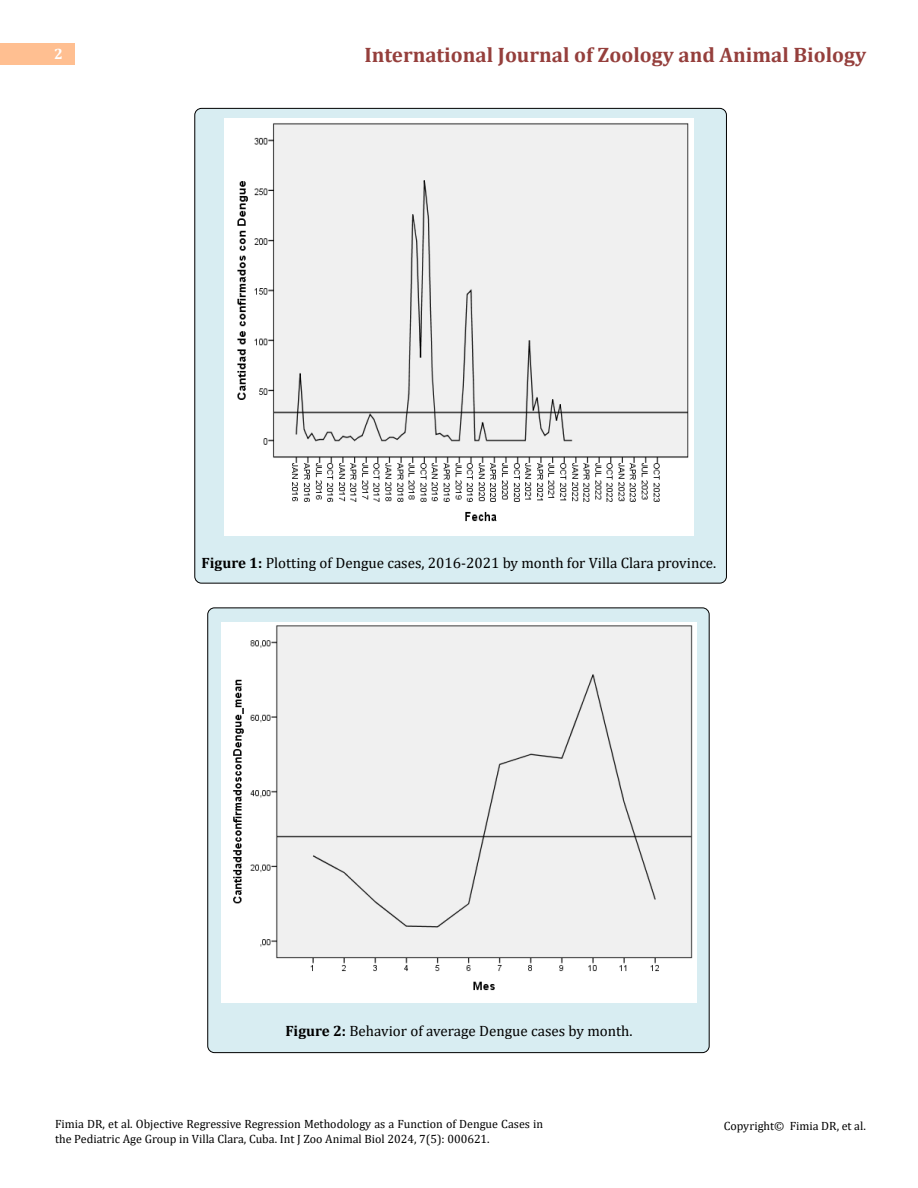
<style>
.page{position:relative;width:918px;height:1188px;background:#fff}
.page>*{position:absolute;margin:0;border:0;box-sizing:border-box;transform-origin:0 0}
.t1{font:700 21px "Cambria";color:#953f3c}
.t2{font:15px "Cambria";color:#000}
.t3{font:700 15px "Cambria";color:#fff}
.t4{font:12px/14.4px "Cambria";color:#000}
.s1{font-weight:700}
</style>
<div class="page">
<div style="left:0;top:43px;width:75px;height:21px;background:#ffbf91"></div>
<div style="left:208px;top:608px;width:501px;height:445px;background:#d8edf2;border-radius:7px"></div>
<div style="left:195px;top:108px;width:531px;height:475px;background:#d8edf2;border-radius:7px"></div>
<img style="left:225px;top:118px;width:468px;height:417px">
<img style="left:221px;top:622px;width:476px;height:381px">
<p class="t3" style="left:54px;top:44px;width:10px">2</p>
<h1 class="t1" style="left:364px;top:40px;width:503px">International Journal of Zoology and Animal Biology</h1>
<p class="t2" style="left:202px;top:554px;width:516px"><span class="s1">Figure 1:</span> Plotting of Dengue cases, 2016-2021 by month for Villa Clara province.</p>
<p class="t2" style="left:285px;top:1022px;width:349px"><span class="s1">Figure 2:</span> Behavior of average Dengue cases by month.</p>
<p class="t4" style="left:55px;top:1117px;width:490px">Fimia DR, et al. Objective Regressive Regression Methodology as a Function of Dengue Cases in the Pediatric Age Group in Villa Clara, Cuba. Int J Zoo Animal Biol 2024, 7(5): 000621.</p>
<p class="t4" style="left:724px;top:1118px;width:144px">Copyright© Fimia DR, et al.</p>
</div>
